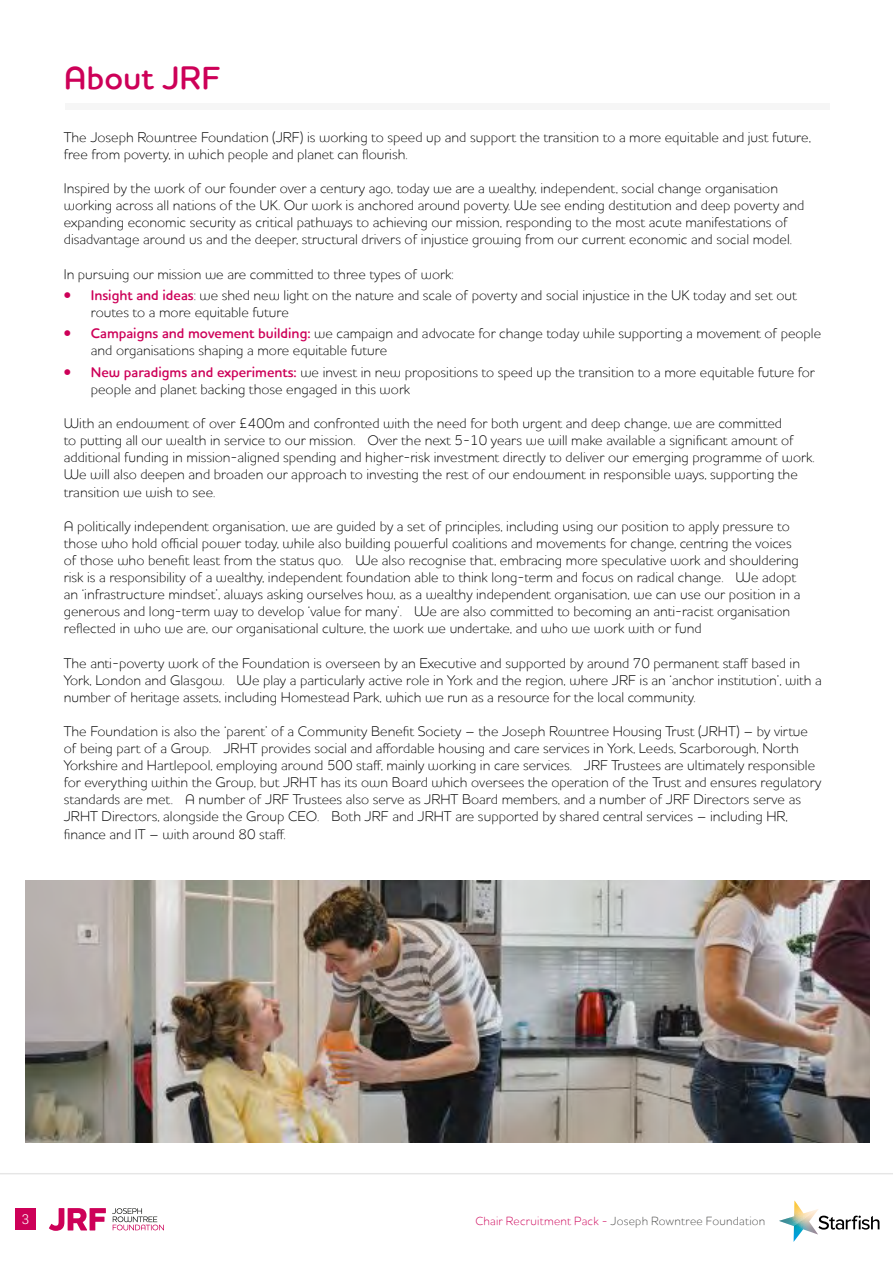
<style>
.page{position:relative;width:893px;height:1263px;background:#fff}
.page>*{position:absolute;margin:0;border:0;box-sizing:border-box;transform-origin:0 0}
.t1{font:33px "Houschka Rounded Alt Regular 8";color:#cd0058}
.t2{font:14.25px/17.1px "Houschka Rounded Alt Regular 10";color:#000}
.t3{font:300 13.5px "Flama";color:#fff}
.t4{font:12px "Houschka Rounded Alt Regular 10";letter-spacing:.015em;color:#4a4a49}
.s1{font-family:"Houschka Rounded Alt Regular 8";color:#cd0058}
.s2{color:#cd0058}
</style>
<div class="page">
<svg style="left:49px;top:1208px;width:57px;height:23px"></svg>
<svg style="left:112px;top:1208px;width:52px;height:22px"></svg>
<svg style="left:779px;top:1200px;width:100px;height:42px"></svg>
<div style="left:15px;top:1208px;width:21px;height:21px;background:#cd0058"></div>
<hr style="left:0;top:1173px;width:893px;height:1px;background:#000">
<div style="left:65px;top:104px;width:764px;height:6px;background:#f6f6f6"></div>
<img style="left:25px;top:880px;width:845px;height:262px">
<p class="t1" style="left:64px;top:56px;width:158px">About JRF</p>
<p class="t2" style="left:64px;top:128px;width:749px">The Joseph Rowntree Foundation (JRF) is working to speed up and support the transition to a more equitable and just future, free from poverty, in which people and planet can flourish.</p>
<p class="t2" style="left:64px;top:179px;width:742px">Inspired by the work of our founder over a century ago, today we are a wealthy, independent, social change organisation working across all nations of the UK. Our work is anchored around poverty. We see ending destitution and deep poverty and expanding economic security as critical pathways to achieving our mission, responding to the most acute manifestations of disadvantage around us and the deeper, structural drivers of injustice growing from our current economic and social model.</p>
<p class="t2" style="left:64px;top:265px;width:391px">In pursuing our mission we are committed to three types of work:</p>
<p class="t2" style="left:91px;top:286px;width:708px;text-indent:-27px"><span class="s1">• Insight and ideas</span>: we shed new light on the nature and scale of poverty and social injustice in the UK today and set out routes to a more equitable future</p>
<p class="t2" style="left:91px;top:324px;width:732px;text-indent:-27px"><span class="s1">• Campaigns and movement building:</span> we campaign and advocate for change today while supporting a movement of people and organisations shaping a more equitable future</p>
<p class="t2" style="left:91px;top:363px;width:726px;text-indent:-27px"><span class="s1">• New paradigms and experiments:</span> we invest in new propositions to speed up the transition to a more equitable future for people and planet backing those engaged in this work</p>
<p class="t2" style="left:64px;top:414px;width:752px">With an endowment of over £400m and confronted with the need for both urgent and deep change, we are committed<br>to putting all our wealth in service to our mission. Over the next 5-10 years we will make available a significant amount of additional funding in mission-aligned spending and higher-risk investment directly to deliver our emerging programme of work.<br>We will also deepen and broaden our approach to investing the rest of our endowment in responsible ways, supporting the transition we wish to see.</p>
<p class="t2" style="left:64px;top:517px;width:738px">A politically independent organisation, we are guided by a set of principles, including using our position to apply pressure to those who hold official power today, while also building powerful coalitions and movements for change, centring the voices of those who benefit least from the status quo. We also recognise that, embracing more speculative work and shouldering risk is a responsibility of a wealthy, independent foundation able to think long-term and focus on radical change. We adopt an ‘infrastructure mindset’, always asking ourselves how, as a wealthy independent organisation, we can use our position in a generous and long-term way to develop ‘value for many’. We are also committed to becoming an anti-racist organisation reflected in who we are, our organisational culture, the work we undertake, and who we work with or fund</p>
<p class="t2" style="left:64px;top:653px;width:760px">The anti-poverty work of the Foundation is overseen by an Executive and supported by around 70 permanent staff based in<br>York, London and Glasgow. We play a particularly active role in York and the region, where JRF is an ‘anchor institution’, with a number of heritage assets, including Homestead Park, which we run as a resource for the local community.</p>
<p class="t2" style="left:64px;top:722px;width:759px">The Foundation is also the ‘parent’ of a Community Benefit Society – the Joseph Rowntree Housing Trust (JRHT) – by virtue of being part of a Group. JRHT provides social and affordable housing and care services in York, Leeds, Scarborough, North Yorkshire and Hartlepool, employing around 500 staff, mainly working in care services. JRF Trustees are ultimately responsible for everything within the Group, but JRHT has its own Board which oversees the operation of the Trust and ensures regulatory standards are met. A number of JRF Trustees also serve as JRHT Board members, and a number of JRF Directors serve as JRHT Directors, alongside the Group CEO. Both JRF and JRHT are supported by shared central services – including HR, finance and IT – with around 80 staff.</p>
<p class="t3" style="left:22px;top:1210px;width:9px">3</p>
<p class="t4" style="left:475px;top:1212px;width:291px"><span class="s2">Chair Recruitment Pack -</span> Joseph Rowntree Foundation</p>
</div>
